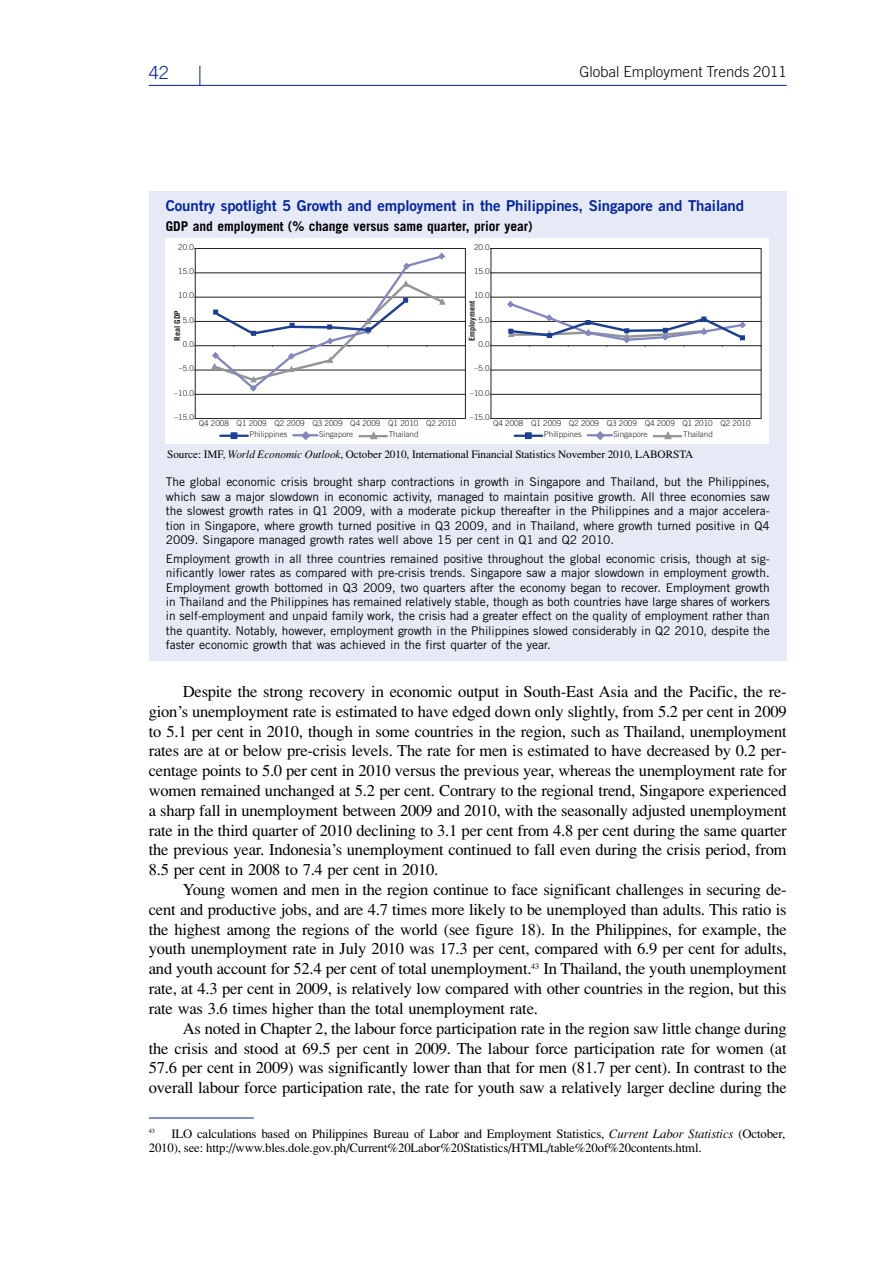
<style>
.page{position:relative;width:893px;height:1263px;background:#fff}
.page>*{position:absolute;margin:0;border:0;box-sizing:border-box;transform-origin:0 0}
.t1{font:300 18px "Trade Gothic";color:#0022a3}
.t2{font:16.5px/19.8px "Times";letter-spacing:-.015em;color:#000;text-align:justify}
.t3{font:15px "Trade Gothic Bold Two";letter-spacing:-.005em;color:#0022a3}
.t4{font:300 15px "Trade Gothic";color:#000}
.t5{font:700 13.5px "Trade Gothic";letter-spacing:-.005em;color:#000}
.t6{font:12.75px/14.2px "Times";letter-spacing:-.01em;color:#000}
.t7{font:12px/14.4px "Trade Gothic";letter-spacing:-.005em;color:#000;text-align:justify}
.t8{font:11.25px "Times";letter-spacing:-.005em;color:#000}
.t9{font:300 8.1px/10.8px "Trade Gothic";color:#231f20}
.t10{font:700 8.1px "Trade Gothic";color:#231f20}
.t11{font:6.3px "Times";color:#000}
.s1{font-style:italic}
</style>
<div class="page">
<div style="left:149px;top:191px;width:638px;height:469px;background:#e6e9f6"></div>
<div style="left:165px;top:239px;width:604px;height:205px;background:#fff"></div>
<hr style="left:195px;top:418px;width:271px;height:1px;background:#231f20">
<hr style="left:195px;top:394px;width:270px;height:1px;background:#231f20">
<hr style="left:195px;top:370px;width:270px;height:1px;background:#231f20">
<hr style="left:195px;top:321px;width:270px;height:1px;background:#231f20">
<hr style="left:195px;top:297px;width:270px;height:1px;background:#231f20">
<hr style="left:195px;top:273px;width:270px;height:1px;background:#231f20">
<hr style="left:195px;top:248px;width:270px;height:1px;background:#231f20">
<hr style="left:195px;top:249px;width:1px;height:170px;background:#231f20">
<hr style="left:465px;top:248px;width:1px;height:171px;background:#231f20">
<hr style="left:195px;top:345px;width:270px;height:1px;background:#231f20">
<hr style="left:491px;top:418px;width:270px;height:1px;background:#231f20">
<hr style="left:491px;top:394px;width:270px;height:1px;background:#231f20">
<hr style="left:491px;top:370px;width:270px;height:1px;background:#231f20">
<hr style="left:491px;top:321px;width:270px;height:1px;background:#231f20">
<hr style="left:491px;top:297px;width:270px;height:1px;background:#231f20">
<hr style="left:491px;top:273px;width:270px;height:1px;background:#231f20">
<hr style="left:491px;top:248px;width:270px;height:1px;background:#231f20">
<hr style="left:491px;top:249px;width:1px;height:170px;background:#231f20">
<hr style="left:761px;top:248px;width:1px;height:171px;background:#231f20">
<hr style="left:491px;top:345px;width:270px;height:1px;background:#231f20">
<hr style="left:359px;top:435px;width:28px;height:2px;background:#939598">
<svg style="left:370px;top:432px;width:7px;height:7px"></svg>
<hr style="left:293px;top:434px;width:24px;height:2px;background:#8287bf">
<svg style="left:301px;top:431px;width:9px;height:9px"></svg>
<hr style="left:220px;top:435px;width:28px;height:2px;background:#1b3f94">
<svg style="left:231px;top:433px;width:6px;height:6px"></svg>
<hr style="left:654px;top:435px;width:27px;height:2px;background:#939598">
<svg style="left:664px;top:432px;width:8px;height:7px"></svg>
<hr style="left:588px;top:434px;width:24px;height:2px;background:#8287bf">
<svg style="left:596px;top:431px;width:9px;height:9px"></svg>
<hr style="left:515px;top:435px;width:27px;height:2px;background:#1b3f94">
<svg style="left:525px;top:433px;width:6px;height:6px"></svg>
<svg style="left:209px;top:252px;width:239px;height:140px"></svg>
<svg style="left:506px;top:300px;width:241px;height:47px"></svg>
<svg style="left:200px;top:66px;width:1px;height:19px"></svg>
<hr style="left:149px;top:85px;width:638px;height:1px;background:#0022a3">
<hr style="left:149px;top:1118px;width:105px;height:1px;background:#0022a3">
<p class="t1" style="left:149px;top:66px;width:22px">42</p>
<p class="t4" style="left:579px;top:66px;width:209px">Global Employment Trends 2011</p>
<p class="t3" style="left:166px;top:200px;width:580px">Country spotlight 5 Growth and employment in the Philippines, Singapore and Thailand</p>
<p class="t5" style="left:166px;top:221px;width:368px">GDP and employment (% change versus same quarter, prior year)</p>
<p class="t9" style="left:178px;top:242px;width:17px">20.0</p>
<p class="t9" style="left:474px;top:242px;width:17px">20.0</p>
<p class="t9" style="left:178px;top:267px;width:17px">15.0</p>
<p class="t9" style="left:474px;top:267px;width:17px">15.0</p>
<p class="t9" style="left:178px;top:291px;width:17px">10.0</p>
<p class="t9" style="left:474px;top:291px;width:17px">10.0</p>
<p class="t10" style="left:174px;top:341px;width:32px;rotate:-90deg">Real GDP</p>
<p class="t9" style="left:183px;top:315px;width:13px">5.0</p>
<p class="t9" style="left:183px;top:339px;width:13px">0.0</p>
<p class="t10" style="left:469px;top:341px;width:42px;rotate:-90deg">Employment</p>
<p class="t9" style="left:479px;top:315px;width:13px">5.0</p>
<p class="t9" style="left:479px;top:339px;width:13px">0.0</p>
<p class="t9" style="left:179px;top:364px;width:17px">–5.0</p>
<p class="t9" style="left:474px;top:364px;width:17px">–5.0</p>
<p class="t9" style="left:174px;top:388px;width:21px">–10.0</p>
<p class="t9" style="left:470px;top:388px;width:21px">–10.0</p>
<p class="t9" style="left:174px;top:412px;width:21px">–15.0</p>
<p class="t9" style="left:470px;top:412px;width:21px">–15.0</p>
<p class="t9" style="left:250px;top:419px;width:208px;text-indent:-51px">Q4 2008 Q1 2009 Q2 2009 Q3 2009 Q4 2009 Q1 2010 Q2 2010<br>Philippines</p>
<p class="t9" style="left:319px;top:429px;width:36px">Singapore</p>
<p class="t9" style="left:389px;top:429px;width:31px">Thailand</p>
<p class="t9" style="left:544px;top:419px;width:208px;text-indent:-51px">Q4 2008 Q1 2009 Q2 2009 Q3 2009 Q4 2009 Q1 2010 Q2 2010<br>Philippines</p>
<p class="t9" style="left:613px;top:429px;width:36px">Singapore</p>
<p class="t9" style="left:683px;top:429px;width:31px">Thailand</p>
<p class="t8" style="left:167px;top:447px;width:528px">Source: IMF, <span class="s1">World Economic Outlook</span>, October 2010, International Financial Statistics November 2010, LABORSTA</p>
<p class="t7" style="left:166px;top:476px;width:605px">The global economic crisis brought sharp contractions in growth in Singapore and Thailand, but the Philippines, which saw a major slowdown in economic activity, managed to maintain positive growth. All three economies saw the slowest growth rates in Q1 2009, with a moderate pickup thereafter in the Philippines and a major accelera&shy;tion in Singapore, where growth turned positive in Q3 2009, and in Thailand, where growth turned positive in Q4<br>2009. Singapore managed growth rates well above 15 per cent in Q1 and Q2 2010.</p>
<p class="t7" style="left:166px;top:552px;width:605px">Employment growth in all three countries remained positive throughout the global economic crisis, though at sig&shy;nificantly lower rates as compared with pre-crisis trends. Singapore saw a major slowdown in employment growth.<br>Employment growth bottomed in Q3 2009, two quarters after the economy began to recover. Employment growth in Thailand and the Philippines has remained relatively stable, though as both countries have large shares of workers in self-employment and unpaid family work, the crisis had a greater effect on the quality of employment rather than the quantity. Notably, however, employment growth in the Philippines slowed considerably in Q2 2010, despite the faster economic growth that was achieved in the first quarter of the year.</p>
<p class="t2" style="left:149px;top:681px;width:639px;text-indent:34px">Despite the strong recovery in economic output in South-East Asia and the Pacific, the re&shy;gion’s unemployment rate is estimated to have edged down only slightly, from 5.2 per cent in 2009 to 5.1 per cent in 2010, though in some countries in the region, such as Thailand, unemployment rates are at or below pre-crisis levels. The rate for men is estimated to have decreased by 0.2 per&shy;centage points to 5.0 per cent in 2010 versus the previous year, whereas the unemployment rate for women remained unchanged at 5.2 per cent. Contrary to the regional trend, Singapore experienced a sharp fall in unemployment between 2009 and 2010, with the seasonally adjusted unemployment rate in the third quarter of 2010 declining to 3.1 per cent from 4.8 per cent during the same quarter the previous year. Indonesia’s unemployment continued to fall even during the crisis period, from 8.5 per cent in 2008 to 7.4 per cent in 2010.</p>
<p class="t2" style="left:149px;top:879px;width:639px;text-indent:34px">Young women and men in the region continue to face significant challenges in securing de&shy;cent and productive jobs, and are 4.7 times more likely to be unemployed than adults. This ratio is the highest among the regions of the world (see figure 18). In the Philippines, for example, the youth unemployment rate in July 2010 was 17.3 per cent, compared with 6.9 per cent for adults, and youth account for 52.4 per cent of total unemployment.<sup>43</sup> In Thailand, the youth unemployment rate, at 4.3 per cent in 2009, is relatively low compared with other countries in the region, but this rate was 3.6 times higher than the total unemployment rate.</p>
<p class="t2" style="left:149px;top:1018px;width:639px;text-indent:34px">As noted in Chapter 2, the labour force participation rate in the region saw little change during the crisis and stood at 69.5 per cent in 2009. The labour force participation rate for women (at 57.6 per cent in 2009) was significantly lower than that for men (81.7 per cent). In contrast to the overall labour force participation rate, the rate for youth saw a relatively larger decline during the</p>
<p class="t11" style="left:149px;top:1127px;width:8px">43</p>
<p class="t6" style="left:149px;top:1126px;width:638px;text-indent:23px">ILO calculations based on Philippines Bureau of Labor and Employment Statistics, <span class="s1">Current Labor Statistics</span> (October,<br>2010), see: http://www.bles.dole.gov.ph/Current%20Labor%20Statistics/HTML/table%20of%20contents.html.</p>
</div>
